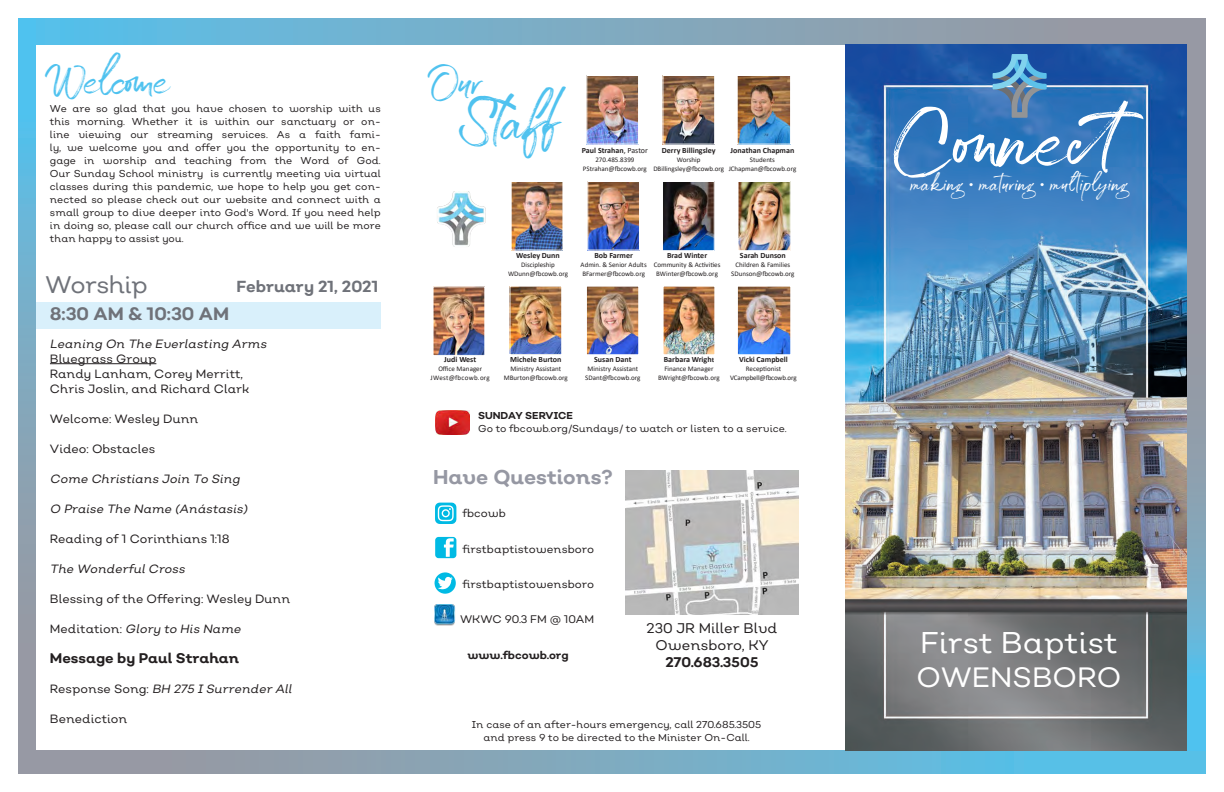
<style>
.page{position:relative;width:1224px;height:792px;background:#fff}
.page>*{position:absolute;margin:0;border:0;box-sizing:border-box;transform-origin:0 0}
.t1{font:71.3px "Gustavson Script";color:#fff}
.t2{font:48px "Gustavson Script";color:#4fc2ef}
.t3{font:36px "Gustavson Script";color:#4fc2ef}
.t4{font:30px "Nutmeg Headline";color:#fff}
.t5{font:28px "Nutmeg Headline";color:#fff}
.t6{font:24px "Nutmeg Headline";letter-spacing:-.03em;color:#6f7279}
.t7{font:700 20px "Nutmeg Headline";color:#9698a3}
.t8{font:700 18px "Nutmeg Headline";color:#6f7279}
.t9{font:17px "Gustavson Script";letter-spacing:.025em;color:#fff}
.t10{font:700 16px "Nutmeg Headline";color:#6f7279}
.t11{font:700 14px "Nutmeg Headline";color:#231f20}
.t12{font:14px "Nutmeg Headline";color:#231f20}
.t13{font:12px "Nutmeg Headline";color:#231f20}
.t14{font:italic 12px "Nutmeg Headline";color:#231f20}
.t15{font:11px "Nutmeg Headline";color:#231f20}
.t16{font:700 11px "Nutmeg Headline";color:#231f20}
.t17{font:10px/13px "Nutmeg Headline";color:#231f20;text-align:justify}
.t18{font:700 10px "Nutmeg Headline";color:#231f20}
.t19{font:700 8px "Calibri";color:#231f20}
.t20{font:7px "Calibri";color:#231f20}
.t21{font:7px "Calibri";letter-spacing:-.02em;color:#231f20}
.t22{font:7px "Calibri";letter-spacing:.04em;color:#231f20}
.s1{font-style:normal}
.s2{font-weight:400}
.s3{font-size:7px}
</style>
<div class="page">
<div style="left:0;top:0;width:1224px;height:45px;background:linear-gradient(to right,#58c0ea,#a1949a)"></div>
<div style="left:0;top:0;width:36px;height:792px;background:linear-gradient(to bottom,#4dc5f4,#aa8f90)"></div>
<div style="left:0;top:750px;width:1224px;height:42px;background:linear-gradient(to right,#a39398,#52c4ee)"></div>
<img style="left:846px;top:44px;width:342px;height:706px">
<svg style="left:1188px;top:18px;width:18px;height:732px;background:#86a3b6"></svg>
<svg style="left:993px;top:54px;width:54px;height:64px;background:#5086b7"></svg>
<div style="left:36px;top:302px;width:345px;height:26px;background:#d9f0fb"></div>
<hr style="left:50px;top:363px;width:106px;height:1px;background:#231f20">
<img style="left:434px;top:605px;width:21px;height:21px">
<svg style="left:435px;top:503px;width:21px;height:21px"></svg>
<svg style="left:435px;top:537px;width:21px;height:21px"></svg>
<svg style="left:435px;top:572px;width:21px;height:22px"></svg>
<img style="left:625px;top:470px;width:174px;height:144px">
<img style="left:436px;top:411px;width:34px;height:24px">
<img style="left:740px;top:183px;width:49px;height:66px">
<div style="left:738px;top:181px;width:53px;height:70px;border:1px solid #fff"></div>
<img style="left:588px;top:77px;width:49px;height:66px">
<div style="left:586px;top:75px;width:53px;height:70px;border:1px solid #fff"></div>
<img style="left:664px;top:77px;width:49px;height:66px">
<div style="left:662px;top:75px;width:53px;height:70px;border:1px solid #fff"></div>
<img style="left:513px;top:183px;width:48px;height:66px">
<div style="left:511px;top:181px;width:52px;height:70px;border:1px solid #fff"></div>
<img style="left:589px;top:183px;width:49px;height:66px">
<div style="left:587px;top:181px;width:53px;height:70px;border:1px solid #fff"></div>
<img style="left:739px;top:77px;width:50px;height:66px">
<div style="left:737px;top:75px;width:54px;height:70px;border:1px solid #fff"></div>
<img style="left:435px;top:288px;width:48px;height:66px">
<div style="left:433px;top:286px;width:52px;height:70px;border:1px solid #fff"></div>
<img style="left:511px;top:288px;width:49px;height:65px">
<div style="left:509px;top:286px;width:53px;height:69px;border:1px solid #fff"></div>
<img style="left:665px;top:288px;width:48px;height:65px">
<div style="left:663px;top:286px;width:52px;height:69px;border:1px solid #fff"></div>
<img style="left:739px;top:288px;width:50px;height:65px">
<div style="left:737px;top:286px;width:54px;height:69px;border:1px solid #fff"></div>
<img style="left:588px;top:288px;width:49px;height:65px">
<div style="left:586px;top:286px;width:53px;height:69px;border:1px solid #fff"></div>
<img style="left:664px;top:183px;width:49px;height:66px">
<div style="left:662px;top:181px;width:53px;height:70px;border:1px solid #fff"></div>
<img style="left:437px;top:191px;width:49px;height:56px">
<div style="left:0;top:0;width:1224px;height:18px;background:#fff"></div>
<div style="left:0;top:774px;width:1224px;height:18px;background:#fff"></div>
<div style="left:0;top:0;width:18px;height:792px;background:#fff"></div>
<div style="left:1206px;top:0;width:18px;height:792px;background:#fff"></div>
<p class="t3" style="left:45px;top:60px;width:126px">Welcome</p>
<p class="t17" style="left:50px;top:102px;width:332px">We are so glad that you have chosen to worship with us this morning. Whether it is within our sanctuary or on&shy;line viewing our streaming services. As a faith fami&shy;ly, we welcome you and offer you the opportunity to en&shy;gage in worship and teaching from the Word of God.<br>Our Sunday School ministry is currently meeting via virtual classes during this pandemic, we hope to help you get con&shy;nected so please check out our website and connect with a small group to dive deeper into God's Word. If you need help in doing so, please call our church office and we will be more than happy to assist you.</p>
<p class="t6" style="left:45px;top:270px;width:104px">Worship</p>
<p class="t8" style="left:50px;top:302px;width:181px">8:30 AM &amp; 10:30 AM</p>
<p class="t10" style="left:237px;top:276px;width:143px">February 21, 2021</p>
<p class="t14" style="left:50px;top:336px;width:221px">Leaning On The Everlasting Arms</p>
<p class="t13" style="left:50px;top:351px;width:108px">Bluegrass Group</p>
<p class="t13" style="left:50px;top:366px;width:195px">Randy Lanham, Corey Merritt,</p>
<p class="t13" style="left:50px;top:381px;width:201px">Chris Joslin, and Richard Clark</p>
<p class="t13" style="left:50px;top:411px;width:150px">Welcome: Wesley Dunn</p>
<p class="t13" style="left:50px;top:441px;width:107px">Video: Obstacles</p>
<p class="t14" style="left:50px;top:471px;width:194px">Come Christians Join To Sing</p>
<p class="t14" style="left:50px;top:501px;width:202px">O Praise The Name (Anástasis)</p>
<p class="t13" style="left:50px;top:531px;width:181px">Reading of 1 Corinthians 1:18</p>
<p class="t14" style="left:50px;top:561px;width:139px">The WonderfulCross</p>
<p class="t13" style="left:50px;top:591px;width:242px">Blessing of the Offering: Wesley Dunn</p>
<p class="t14" style="left:50px;top:621px;width:195px"><span class="s1">Meditation:</span> Glory to His Name</p>
<p class="t11" style="left:50px;top:649px;width:191px">Message by Paul Strahan</p>
<p class="t14" style="left:50px;top:681px;width:246px"><span class="s1">R e s p o n s e S o n g :</span> BH 275 I Surrender All</p>
<p class="t13" style="left:50px;top:711px;width:79px">Benediction</p>
<p class="t3" style="left:428px;top:60px;width:57px">Our</p>
<p class="t2" style="left:460px;top:93px;width:113px">Staff</p>
<p class="t19" style="left:582px;top:145px;width:68px">Paul Strahan<span class="s2">, Pastor</span></p>
<p class="t20" style="left:595px;top:155px;width:41px">270.485.8399</p>
<p class="t20" style="left:583px;top:164px;width:65px">PStrahan@fbcowb.org</p>
<p class="t19" style="left:662px;top:145px;width:55px">Derry Billingsley</p>
<p class="t20" style="left:677px;top:155px;width:25px">Worship</p>
<p class="t20" style="left:653px;top:164px;width:72px">DBillingsley@fbcowb.org</p>
<p class="t19" style="left:731px;top:145px;width:65px">Jonathan Chapman</p>
<p class="t20" style="left:750px;top:155px;width:27px">Students</p>
<p class="t20" style="left:729px;top:164px;width:69px">JChapman@fbcowb.org</p>
<p class="t19" style="left:516px;top:249px;width:45px">Wesley Dunn</p>
<p class="t20" style="left:521px;top:260px;width:35px">Discipleship</p>
<p class="t20" style="left:508px;top:269px;width:61px">WDunn@fbcowb.org</p>
<p class="t19" style="left:667px;top:249px;width:42px">Brad Winter</p>
<p class="t20" style="left:654px;top:260px;width:68px">Community &amp; Activities</p>
<p class="t20" style="left:656px;top:269px;width:63px">BWinter@fbcowb.org</p>
<p class="t19" style="left:594px;top:250px;width:40px">Bob Farmer</p>
<p class="t20" style="left:581px;top:260px;width:68px">Admin. &amp; Senior Adults</p>
<p class="t20" style="left:582px;top:269px;width:64px">BFarmer@fbcowb.org</p>
<p class="t19" style="left:740px;top:249px;width:47px">Sarah Dunson</p>
<p class="t20" style="left:736px;top:259px;width:56px">Children &amp; Families</p>
<p class="t20" style="left:731px;top:268px;width:65px">SDunson@fbcowb.org</p>
<p class="t19" style="left:444px;top:354px;width:33px">Judi West</p>
<p class="t20" style="left:438px;top:364px;width:45px">Office Manager</p>
<p class="t22" style="left:431px;top:373px;width:61px">JWest@fbcowb.org</p>
<p class="t19" style="left:510px;top:354px;width:53px">Michele Burton</p>
<p class="t20" style="left:511px;top:364px;width:52px">Ministry Assistant</p>
<p class="t20" style="left:504px;top:373px;width:65px">MBurton@fbcowb.org</p>
<p class="t19" style="left:594px;top:354px;width:39px">Susan Dant</p>
<p class="t20" style="left:588px;top:364px;width:52px">Ministry Assistant</p>
<p class="t20" style="left:585px;top:373px;width:57px">SDant@fbcowb.org</p>
<p class="t19" style="left:664px;top:354px;width:52px">Barbara Wrigh<span class="s3">t</span></p>
<p class="t20" style="left:664px;top:364px;width:51px">Finance Manager</p>
<p class="t20" style="left:658px;top:373px;width:63px">BWright@fbcowb.org</p>
<p class="t19" style="left:739px;top:354px;width:50px">Vicki Campbell</p>
<p class="t20" style="left:746px;top:364px;width:37px">Receptionist</p>
<p class="t21" style="left:730px;top:373px;width:68px">VCampbell@fbcowb.org</p>
<p class="t18" style="left:478px;top:409px;width:96px">SUNDAY SERVICE</p>
<p class="t17" style="left:478px;top:422px;width:310px">Go to fbcowb.org/Sundays/ to watch or listen to a service.</p>
<p class="t7" style="left:433px;top:464px;width:181px">Have Questions?</p>
<p class="t15" style="left:462px;top:506px;width:45px">fbcowb</p>
<p class="t15" style="left:462px;top:542px;width:133px">firstbaptistowensboro</p>
<p class="t15" style="left:462px;top:577px;width:133px">firstbaptistowensboro</p>
<p class="t15" style="left:460px;top:613px;width:136px">WKWC 90.3 FM @ 10AM</p>
<p class="t16" style="left:467px;top:648px;width:103px">www.fbcowb.org</p>
<p class="t12" style="left:647px;top:619px;width:132px">230 JR Miller Blvd</p>
<p class="t12" style="left:656px;top:636px;width:114px">Owensboro, KY</p>
<p class="t11" style="left:665px;top:653px;width:95px">270.683.3505</p>
<p class="t17" style="left:472px;top:717px;width:291px">In case of an after-hours emergency, call 270.685.3505</p>
<p class="t17" style="left:483px;top:730px;width:268px">and press 9 to be directed to the Minister On-Call.</p>
<p class="t1" style="left:894px;top:98px;width:254px">Connect</p>
<p class="t9" style="left:911px;top:174px;width:218px">making • maturing • multiplying</p>
<p class="t4" style="left:920px;top:624px;width:199px">First Baptist</p>
<p class="t5" style="left:917px;top:659px;width:206px">OWENSBORO</p>
</div>
